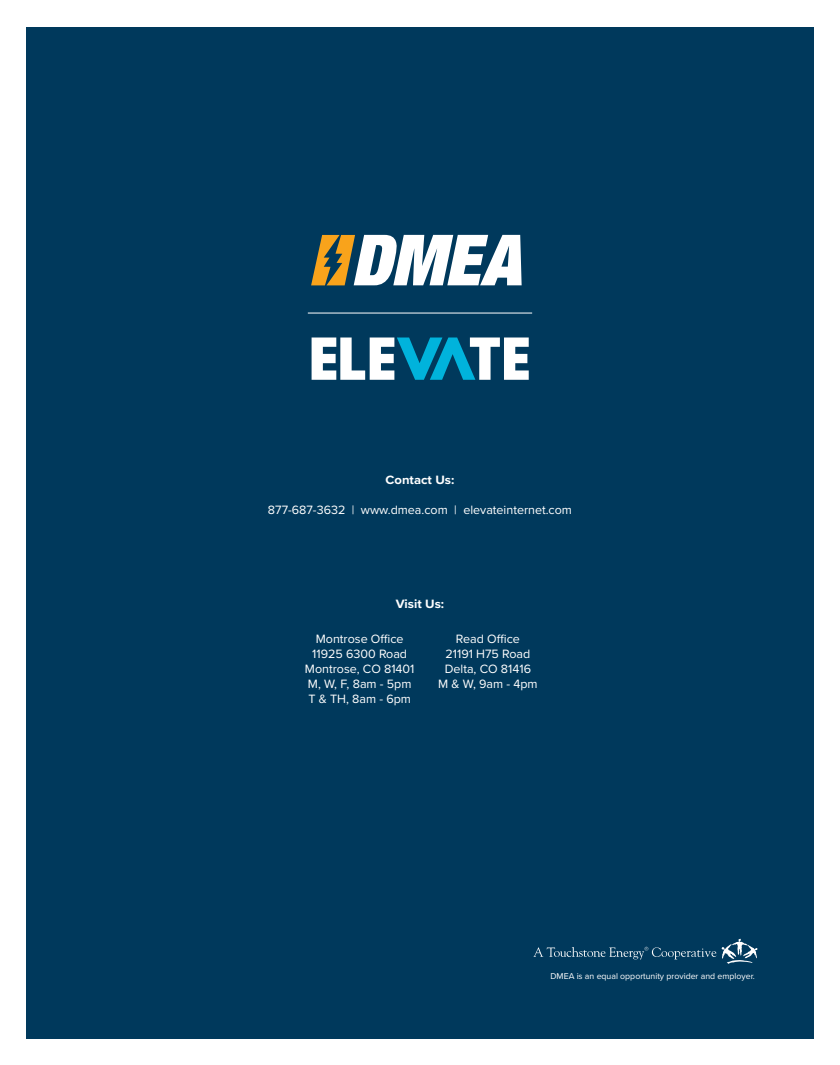
<style>
.page{position:relative;width:840px;height:1065px;background:#fff}
.page>*{position:absolute;margin:0;border:0;box-sizing:border-box;transform-origin:0 0}
.t1{font:12.5px "Proxima Nova";color:#fff}
.t2{font:700 12.5px "Proxima Nova";color:#fff;scale:1.04 1}
.t3{font:8.75px "Proxima Nova";color:#fff}
</style>
<div class="page">
<div style="left:26px;top:27px;width:788px;height:1012px;background:#00395c"></div>
<svg style="left:311px;top:235px;width:211px;height:50px"></svg>
<svg style="left:312px;top:338px;width:217px;height:42px"></svg>
<hr style="left:308px;top:313px;width:224px;height:1px;background:#fff">
<svg style="left:722px;top:939px;width:36px;height:25px"></svg>
<svg style="left:533px;top:947px;width:183px;height:12px"></svg>
<p class="t2" style="left:386px;top:471px;width:68px">Contact Us:</p>
<p class="t1" style="left:268px;top:501px;width:306px">877-687-3632 | www.dmea.com | elevateinternet.com</p>
<p class="t2" style="left:396px;top:595px;width:48px">Visit Us:</p>
<p class="t1" style="left:316px;top:629px;width:89px">Montrose Office</p>
<p class="t1" style="left:312px;top:644px;width:96px">11925 6300 Road</p>
<p class="t1" style="left:305px;top:659px;width:111px">Montrose, CO 81401</p>
<p class="t1" style="left:308px;top:674px;width:105px">M, W, F, 8am - 5pm</p>
<p class="t1" style="left:308px;top:689px;width:104px">T &amp; TH, 8am - 6pm</p>
<p class="t1" style="left:456px;top:629px;width:65px">Read Office</p>
<p class="t1" style="left:446px;top:644px;width:86px">21191 H75 Road</p>
<p class="t1" style="left:445px;top:659px;width:88px">Delta, CO 81416</p>
<p class="t1" style="left:438px;top:674px;width:101px">M &amp; W, 9am - 4pm</p>
<p class="t3" style="left:550px;top:970px;width:206px">DMEA is an equal opportunity provider and employer.</p>
</div>
